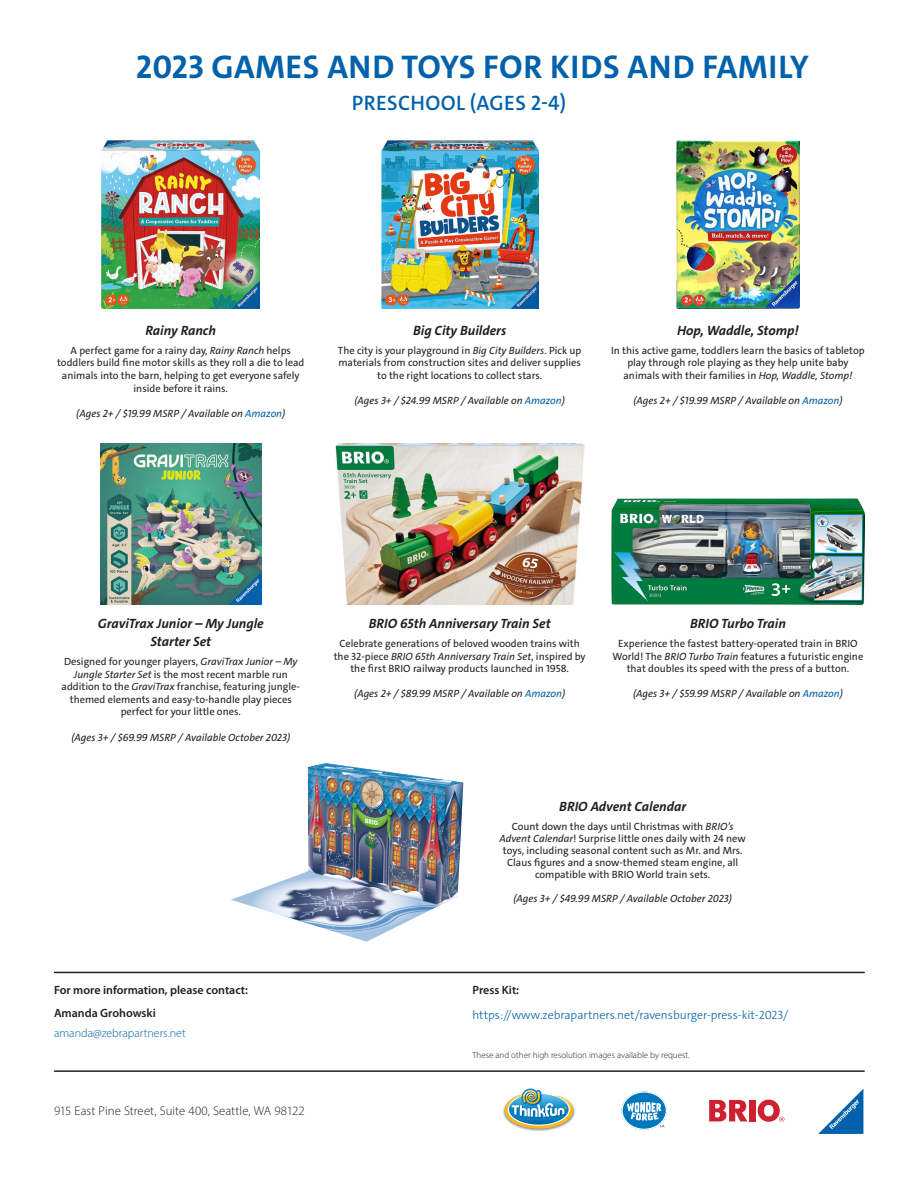
<style>
.page{position:relative;width:918px;height:1188px;background:#fff}
.page>*{position:absolute;margin:0;border:0;box-sizing:border-box;transform-origin:0 0}
.t1{font:700 33px "The Sans C4 s";letter-spacing:.015em;color:#0161aa}
.t2{font:600 21px "The Sans C4 s";letter-spacing:.02em;color:#0161aa}
.Game_title{font:italic 700 13.5px/18px "The Sans C4 s";color:#231f20;text-align:center}
.t3{font:300 12.75px "Myriad Pro";letter-spacing:.005em;color:#231f20}
.t4{font:300 12px "The Sans C4 s";color:#0161aa}
.t5{font:600 12px/23.1px "Myriad Pro";color:#231f20}
.t6{font:300 12px "Myriad Pro";color:#0161aa}
.Contents{font:10.5px/12.6px "The Sans C4 s";color:#231f20;text-align:center}
.Contents-2{font:italic 10.5px "The Sans C4 s";color:#231f20}
.t7{font:300 9px "Myriad Pro";color:#231f20}
.s1{font-style:italic}
.s2{color:#0161aa}
</style>
<div class="page">
<img style="left:503px;top:1105px;width:72px;height:26px">
<svg style="left:505px;top:1089px;width:68px;height:39px"></svg>
<svg style="left:621px;top:1091px;width:46px;height:39px"></svg>
<svg style="left:818px;top:1089px;width:45px;height:45px"></svg>
<div style="left:749px;top:1100px;width:6px;height:21px;background:#cf202f"></div>
<svg style="left:709px;top:1100px;width:38px;height:21px"></svg>
<svg style="left:758px;top:1100px;width:26px;height:22px"></svg>
<hr style="left:55px;top:972px;width:809px;height:1px;background:#231f20">
<hr style="left:55px;top:1070px;width:809px;height:2px;background:#231f20">
<img style="left:102px;top:141px;width:158px;height:168px">
<img style="left:381px;top:141px;width:157px;height:167px">
<img style="left:100px;top:443px;width:161px;height:161px">
<img style="left:676px;top:141px;width:124px;height:168px">
<img style="left:335px;top:443px;width:249px;height:161px">
<img style="left:611px;top:499px;width:253px;height:105px">
<img style="left:231px;top:763px;width:232px;height:179px">
<p class="t1" style="left:136px;top:46px;width:674px">2023 GAMES AND TOYS FOR KIDS AND FAMILY</p>
<p class="t2" style="left:352px;top:89px;width:216px">PRESCHOOL (AGES 2-4)</p>
<p class="Game_title" style="left:146px;top:321px;width:72px">Rainy Ranch</p>
<p class="Contents" style="left:57px;top:344px;width:249px">A perfect game for a rainy day, <span class="s1">Rainy Ranch</span> helps toddlers build fine motor skills as they roll a die to lead animals into the barn, helping to get everyone safely inside before it rains.</p>
<p class="Contents-2" style="left:76px;top:407px;width:211px">(Ages 2+ / $19.99 MSRP / Available on <span class="s2">Amazon</span>)</p>
<p class="Game_title" style="left:413px;top:321px;width:95px">Big City Builders</p>
<p class="Contents" style="left:338px;top:344px;width:245px">The city is your playground in <span class="s1">Big City Builders</span>. Pick up materials from construction sites and deliver supplies to the right locations to collect stars.</p>
<p class="Contents-2" style="left:355px;top:394px;width:212px">(Ages 3+ / $24.99 MSRP / Available on <span class="s2">Amazon</span>)</p>
<p class="Game_title" style="left:677px;top:321px;width:123px">Hop, Waddle, Stomp!</p>
<p class="Contents" style="left:611px;top:344px;width:255px">In this active game, toddlers learn the basics of tabletop play through role playing as they help unite baby animals with their families in <span class="s1">Hop, Waddle, Stomp!</span></p>
<p class="Contents-2" style="left:633px;top:394px;width:211px">(Ages 2+ / $19.99 MSRP / Available on <span class="s2">Amazon</span>)</p>
<p class="Game_title" style="left:98px;top:614px;width:167px">GraviTrax Junior – My Jungle<br>Starter Set</p>
<p class="Contents" style="left:62px;top:655px;width:240px">Designed for younger players, <span class="s1">GraviTrax Junior – My Jungle Starter Set</span> is the most recent marble run addition to the <span class="s1">GraviTrax</span> franchise, featuring jungle&shy;themed elements and easy-to-handle play pieces perfect for your little ones.</p>
<p class="Contents-2" style="left:71px;top:730px;width:220px">(Ages 3+ / $69.99 MSRP / Available October 2023)</p>
<p class="Game_title" style="left:369px;top:614px;width:184px">BRIO 65th Anniversary Train Set</p>
<p class="Contents" style="left:334px;top:637px;width:253px">Celebrate generations of beloved wooden trains with the 32-piece <span class="s1">BRIO 65th Anniversary Train Set</span>, inspired by the first BRIO railway products launched in 1958.</p>
<p class="Contents-2" style="left:354px;top:687px;width:213px">(Ages 2+ / $89.99 MSRP / Available on <span class="s2">Amazon</span>)</p>
<p class="Game_title" style="left:690px;top:614px;width:97px">BRIO Turbo Train</p>
<p class="Contents" style="left:613px;top:637px;width:252px">Experience the fastest battery-operated train in BRIO<br>World! The <span class="s1">BRIO Turbo Train</span> features a futuristic engine that doubles its speed with the press of a button.</p>
<p class="Contents-2" style="left:633px;top:687px;width:211px">(Ages 3+ / $59.99 MSRP / Available on <span class="s2">Amazon</span>)</p>
<p class="Game_title" style="left:559px;top:798px;width:128px">BRIO Advent Calendar</p>
<p class="Contents" style="left:499px;top:821px;width:248px;line-height:12px">Count down the days until Christmas with <span class="s1">BRIO’s Advent Calendar</span>! Surprise little ones daily with 24 new toys, including seasonal content such as Mr. and Mrs.<br>Claus figures and a snow-themed steam engine, all compatible with BRIO World train sets.</p>
<p class="Contents-2" style="left:513px;top:892px;width:220px">(Ages 3+ / $49.99 MSRP / Available October 2023)</p>
<p class="t5" style="left:54px;top:978px;width:196px">For more information, please contact:<br>Amanda Grohowski</p>
<p class="t6" style="left:54px;top:1025px;width:133px">amanda@zebrapartners.net</p>
<p class="t3" style="left:54px;top:1103px;width:252px">915 East Pine Street, Suite 400, Seattle, WA 98122</p>
<p class="t5" style="left:472px;top:978px;width:48px">Press Kit:</p>
<p class="t4" style="left:472px;top:1007px;width:317px">https://www.zebrapartners.net/ravensburger-press-kit-2023/</p>
<p class="t7" style="left:472px;top:1049px;width:219px">These and other high resolution images available by request.</p>
</div>
